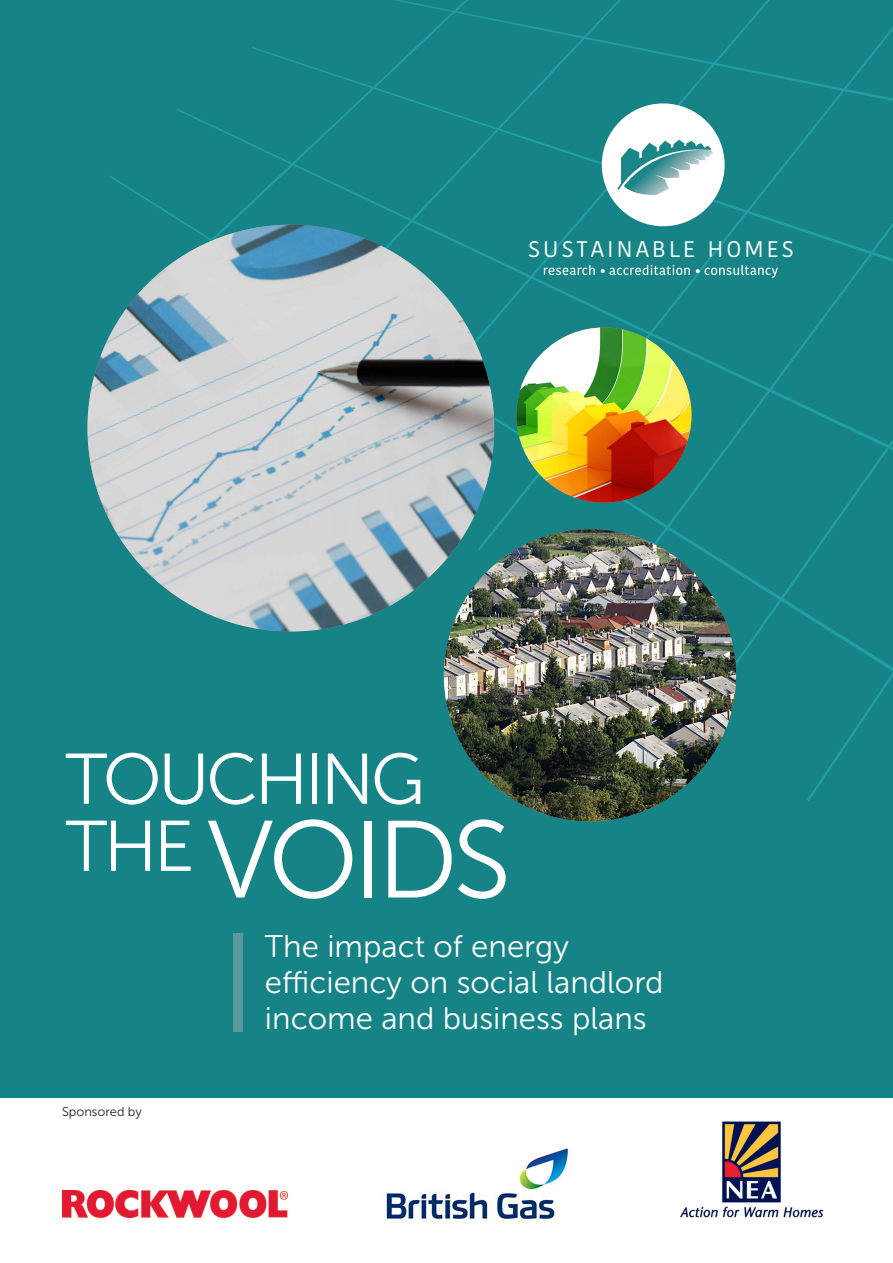
<style>
.page{position:relative;width:893px;height:1263px;background:#fff}
.page>*{position:absolute;margin:0;border:0;box-sizing:border-box;transform-origin:0 0}
.t1{font:109.2px "Museo Sans 300";letter-spacing:-.05em;color:#fff}
.t2{font:71.4px "Museo Sans 300";letter-spacing:-.05em;color:#fff}
.t3{font:31.2px/35.8px "Museo Sans 300";color:#fff}
.t4{font:22.5px "Kohinoor Devanagari";letter-spacing:.14em;color:#fff}
.t5{font:12.75px "Museo Sans 300";color:#231f20}
</style>
<div class="page">
<div style="left:0;top:0;width:893px;height:1098px;background:#168486"></div>
<svg style="left:394px;top:0;width:499px;height:47px"></svg>
<svg style="left:252px;top:47px;width:641px;height:62px"></svg>
<svg style="left:176px;top:109px;width:654px;height:66px"></svg>
<svg style="left:109px;top:175px;width:784px;height:567px"></svg>
<div style="left:602px;top:103px;width:123px;height:123px;background:#fff;border-radius:50%"></div>
<svg style="left:617px;top:140px;width:96px;height:55px"></svg>
<img style="left:516px;top:327px;width:175px;height:175px;border-radius:50%">
<img style="left:444px;top:529px;width:292px;height:292px;border-radius:50%">
<img style="left:87px;top:225px;width:407px;height:406px;border-radius:50%">
<div style="left:233px;top:933px;width:10px;height:99px;background:#5c999d"></div>
<svg style="left:544px;top:265px;width:51px;height:10px"></svg>
<svg style="left:601px;top:265px;width:89px;height:10px"></svg>
<svg style="left:696px;top:265px;width:82px;height:13px"></svg>
<img style="left:63px;top:1190px;width:225px;height:27px">
<img style="left:385px;top:1148px;width:184px;height:74px">
<img style="left:680px;top:1121px;width:144px;height:97px">
<p class="t4" style="left:528px;top:237px;width:267px">SUSTAINABLE HOMES</p>
<h2 class="t2" style="left:65px;top:737px;width:361px">Touching</h2>
<h1 class="t1" style="left:65px;top:796px;width:447px"><sup>The</sup> voids</h1>
<p class="t5" style="left:62px;top:1104px;width:81px">sponsored by</p>
<p class="t3" style="left:265px;top:928px;width:400px">The impact of energy efficiency on social landlord income and business plans</p>
</div>
